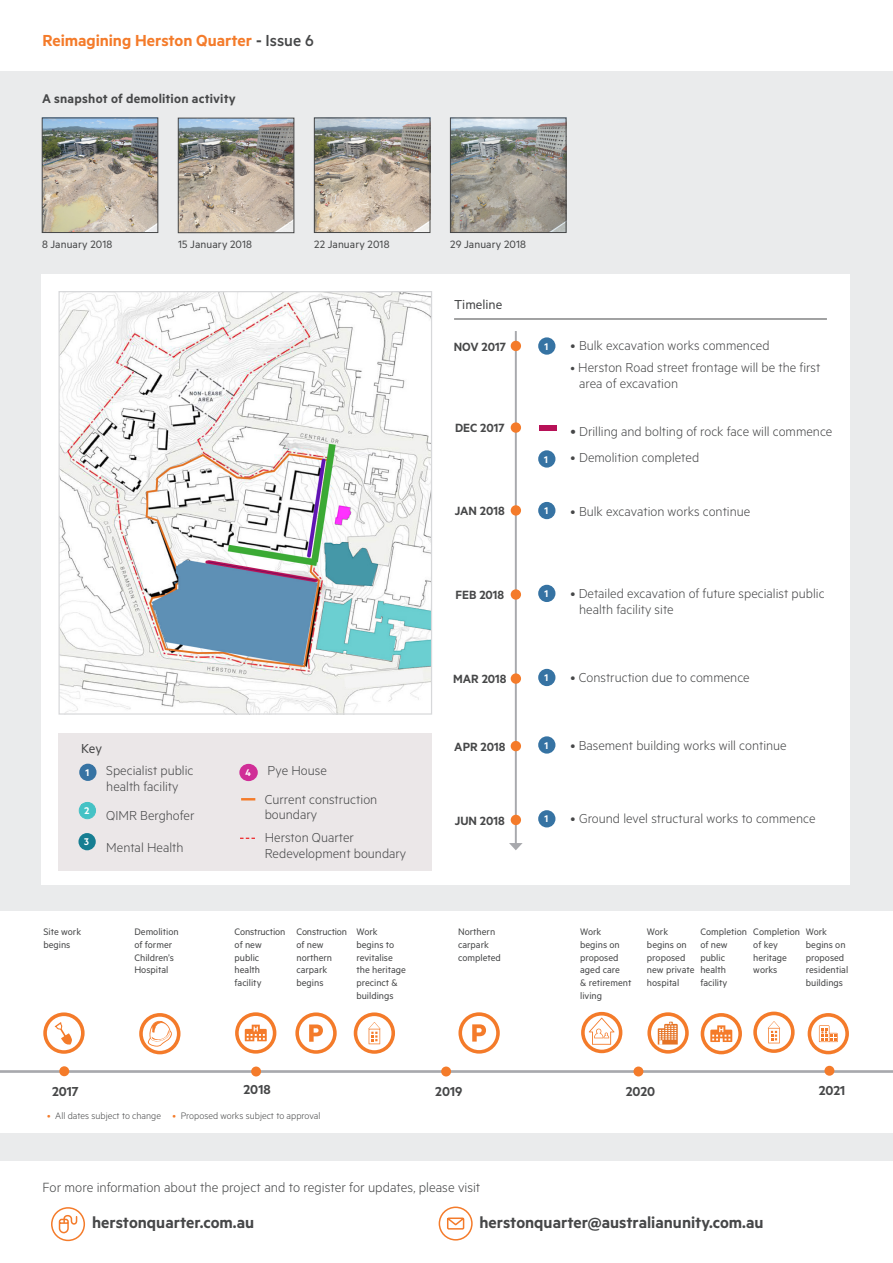
<style>
.page{position:relative;width:893px;height:1263px;background:#fff}
.page>*{position:absolute;margin:0;border:0;box-sizing:border-box;transform-origin:0 0}
.Call_to_action{font:600 18px "Metric";color:#464748}
.Subhead{font:600 18px "Metric";letter-spacing:-.005em;color:#f47b2a}
.Body{font:300 15px "Metric";color:#464748}
.t1{font:600 14.7px "Metric";color:#464748}
.t2{font:300 14.55px/15.9px "Metric";color:#464748}
.t3{font:14.55px "Metric";color:#464748}
.Body-2{font:600 14.25px "Metric";letter-spacing:.015em;color:#464748}
.t4{font:600 13.35px "Metric";color:#464748}
.Subhead-2{font:12px "Metric";letter-spacing:.01em;color:#464748}
.t5{font:600 10.95px "Metric";color:#fff}
.t6{font:10.65px/12.8px "Metric";color:#464748}
.t7{font:300 10.5px "Metric";color:#464748}
.t8{font:900 4.95px "Metric";color:#fff}
.s1{color:#464748}
.s2{font-weight:500;color:#464748}
.s3{font-size:13.35px}
.s4{font-size:16.2px}
.s5{color:#f47b2a}
</style>
<div class="page">
<div style="left:0;top:71px;width:893px;height:1090px;background:#eaebec"></div>
<div style="left:0;top:911px;width:893px;height:222px;background:#fff"></div>
<hr style="left:0;top:1070px;width:893px;height:3px;background:#a8a9ad">
<svg style="left:43px;top:1012px;width:42px;height:42px"></svg>
<svg style="left:295px;top:1012px;width:42px;height:42px"></svg>
<svg style="left:354px;top:1012px;width:41px;height:42px"></svg>
<svg style="left:753px;top:1011px;width:42px;height:42px"></svg>
<div style="left:251px;top:1066px;width:10px;height:10px;background:#f47b2a;border-radius:50%"></div>
<div style="left:441px;top:1066px;width:10px;height:10px;background:#f47b2a;border-radius:50%"></div>
<div style="left:633px;top:1066px;width:10px;height:10px;background:#f47b2a;border-radius:50%"></div>
<div style="left:824px;top:1066px;width:10px;height:10px;background:#f47b2a;border-radius:50%"></div>
<svg style="left:235px;top:1012px;width:41px;height:42px"></svg>
<svg style="left:701px;top:1013px;width:41px;height:41px"></svg>
<svg style="left:808px;top:1013px;width:41px;height:41px"></svg>
<svg style="left:458px;top:1012px;width:42px;height:42px"></svg>
<svg style="left:647px;top:1012px;width:42px;height:42px"></svg>
<div style="left:59px;top:1066px;width:10px;height:10px;background:#f47b2a;border-radius:50%"></div>
<svg style="left:581px;top:1012px;width:41px;height:41px"></svg>
<svg style="left:139px;top:1013px;width:41px;height:41px"></svg>
<div style="left:41px;top:274px;width:809px;height:610px;background:#fff"></div>
<hr style="left:454px;top:319px;width:373px;height:1px;background:#464748">
<div style="left:58px;top:733px;width:374px;height:138px;background:#ebe7e8"></div>
<img style="left:60px;top:293px;width:370px;height:420px">
<div style="left:58px;top:291px;width:374px;height:424px;border:1px solid #d7d8da"></div>
<div style="left:79px;top:764px;width:18px;height:17px;background:#3673a3;border-radius:50%"></div>
<div style="left:79px;top:802px;width:17px;height:17px;background:#45c2c5;border-radius:50%"></div>
<div style="left:79px;top:802px;width:17px;height:17px;border:1px solid #45c2c5;border-radius:50%"></div>
<div style="left:81px;top:804px;width:12px;height:12px;background:#45c2c5"></div>
<div style="left:78px;top:833px;width:18px;height:17px;background:#167e92;border-radius:50%"></div>
<svg style="left:239px;top:764px;width:19px;height:17px"></svg>
<svg style="left:241px;top:798px;width:14px;height:2px"></svg>
<svg style="left:240px;top:838px;width:15px;height:1px"></svg>
<hr style="left:515px;top:331px;width:2px;height:513px;background:#a8a9ad">
<svg style="left:509px;top:843px;width:14px;height:7px"></svg>
<div style="left:511px;top:422px;width:10px;height:11px;background:#f47b2a;border-radius:50%"></div>
<div style="left:511px;top:505px;width:10px;height:11px;background:#f47b2a;border-radius:50%"></div>
<div style="left:511px;top:589px;width:10px;height:11px;background:#f47b2a;border-radius:50%"></div>
<div style="left:538px;top:502px;width:17px;height:17px;background:#3673a3;border-radius:50%"></div>
<div style="left:538px;top:585px;width:17px;height:17px;background:#3673a3;border-radius:50%"></div>
<div style="left:538px;top:450px;width:17px;height:18px;background:#3673a3;border-radius:50%"></div>
<div style="left:539px;top:426px;width:17px;height:5px;background:#b71157"></div>
<div style="left:511px;top:673px;width:10px;height:11px;background:#f47b2a;border-radius:50%"></div>
<div style="left:538px;top:669px;width:17px;height:17px;background:#3673a3;border-radius:50%"></div>
<div style="left:511px;top:815px;width:10px;height:10px;background:#f47b2a;border-radius:50%"></div>
<div style="left:538px;top:810px;width:17px;height:17px;background:#3673a3;border-radius:50%"></div>
<div style="left:511px;top:341px;width:10px;height:10px;background:#f47b2a;border-radius:50%"></div>
<div style="left:538px;top:337px;width:17px;height:18px;background:#3673a3;border-radius:50%"></div>
<div style="left:511px;top:741px;width:10px;height:10px;background:#f47b2a;border-radius:50%"></div>
<div style="left:538px;top:736px;width:17px;height:18px;background:#3673a3;border-radius:50%"></div>
<svg style="left:438px;top:1206px;width:35px;height:35px"></svg>
<div style="left:51px;top:1207px;width:34px;height:34px;border:2px solid #f47b2a;border-radius:50%"></div>
<svg style="left:58px;top:1215px;width:20px;height:19px"></svg>
<img style="left:44px;top:120px;width:112px;height:111px">
<div style="left:42px;top:118px;width:116px;height:115px;border:1px solid #464748"></div>
<img style="left:180px;top:120px;width:112px;height:111px">
<div style="left:178px;top:118px;width:116px;height:115px;border:1px solid #464748"></div>
<img style="left:316px;top:120px;width:112px;height:111px">
<div style="left:314px;top:118px;width:116px;height:115px;border:1px solid #464748"></div>
<img style="left:452px;top:120px;width:112px;height:111px">
<div style="left:450px;top:118px;width:116px;height:115px;border:1px solid #464748"></div>
<p class="Subhead" style="left:43px;top:29px;width:273px">Reimagining Herston Quarter <span class="s1">-</span> <span class="s2">Issue 6</span></p>
<p class="Body-2" style="left:42px;top:90px;width:195px">A snapshot of demolition activity</p>
<p class="Subhead-2" style="left:42px;top:237px;width:72px">8 January 2018</p>
<p class="Subhead-2" style="left:178px;top:237px;width:75px">15 January 2018</p>
<p class="Subhead-2" style="left:314px;top:237px;width:77px">22 January 2018</p>
<p class="Subhead-2" style="left:450px;top:237px;width:77px">29 January 2018</p>
<p class="t3" style="left:454px;top:296px;width:50px">Timeline</p>
<p class="t4" style="left:454px;top:339px;width:54px">NOV 2017</p>
<p class="t5" style="left:544px;top:340px;width:5px">1</p>
<p class="t2" style="left:571px;top:337px;width:200px">• Bulk excavation works commenced</p>
<p class="t2" style="left:579px;top:359px;width:243px;text-indent:-9px"><span class="s3">•</span> Herston Road street frontage will be the first area of excavation</p>
<p class="t4" style="left:455px;top:420px;width:51px">DEC 2017</p>
<p class="t2" style="left:571px;top:423px;width:263px"><span class="s4">•</span> Drilling and bolting of rock face will commence</p>
<p class="t2" style="left:571px;top:448px;width:130px">• Demolition completed</p>
<p class="t5" style="left:544px;top:453px;width:5px">1</p>
<p class="t4" style="left:455px;top:503px;width:51px">JAN 2018</p>
<p class="t4" style="left:455px;top:587px;width:50px">FEB 2018</p>
<p class="t5" style="left:544px;top:504px;width:5px">1</p>
<p class="t2" style="left:571px;top:503px;width:181px">• Bulk excavation works continue</p>
<p class="t5" style="left:544px;top:587px;width:5px">1</p>
<p class="t2" style="left:579px;top:585px;width:247px;text-indent:-9px">• Detailed excavation of future specialist public health facility site</p>
<p class="t3" style="left:81px;top:740px;width:22px">Key</p>
<p class="t5" style="left:86px;top:766px;width:5px">1</p>
<p class="t2" style="left:106px;top:762px;width:89px">Specialist public health facility</p>
<p class="t2" style="left:106px;top:807px;width:90px">QIMR Berghofer</p>
<p class="t2" style="left:106px;top:839px;width:79px">Mental Health</p>
<p class="t5" style="left:84px;top:835px;width:6px">3</p>
<p class="t5" style="left:245px;top:766px;width:7px">4</p>
<p class="t2" style="left:268px;top:762px;width:61px">Pye House</p>
<p class="t2" style="left:265px;top:790px;width:114px">Current construction boundary</p>
<p class="t2" style="left:265px;top:829px;width:143px">Herston Quarter<br>Redevelopment boundary</p>
<p class="t4" style="left:453px;top:671px;width:55px">MAR 2018</p>
<p class="t5" style="left:544px;top:671px;width:5px">1</p>
<p class="t2" style="left:571px;top:669px;width:181px">• Construction due to commence</p>
<p class="t4" style="left:454px;top:739px;width:53px">APR 2018</p>
<p class="t5" style="left:544px;top:739px;width:5px">1</p>
<p class="t2" style="left:571px;top:736px;width:218px">• Basement building works will continue</p>
<p class="t4" style="left:455px;top:813px;width:51px">JUN 2018</p>
<p class="t5" style="left:544px;top:812px;width:5px">1</p>
<p class="t2" style="left:571px;top:810px;width:246px">• Ground level structural works to commence</p>
<p class="t6" style="left:43px;top:925px;width:39px">Site work begins</p>
<p class="t6" style="left:134px;top:925px;width:46px">Demolition of former<br>Children’s<br>Hospital</p>
<p class="t6" style="left:296px;top:925px;width:52px">Construction of new northern carpark begins</p>
<p class="t6" style="left:356px;top:925px;width:51px">Work begins to revitalise the heritage precinct &amp; buildings</p>
<p class="t6" style="left:235px;top:925px;width:52px">Construction of new public health facility</p>
<p class="t6" style="left:700px;top:925px;width:48px">Completion of new public health facility</p>
<p class="t6" style="left:753px;top:925px;width:48px">Completion of key heritage works</p>
<p class="t6" style="left:806px;top:925px;width:44px">Work begins on proposed residential buildings</p>
<p class="t6" style="left:458px;top:925px;width:44px">Northern carpark completed</p>
<p class="t6" style="left:647px;top:925px;width:49px">Work begins on proposed new private hospital</p>
<p class="t8" style="left:670px;top:1020px;width:4px">+</p>
<p class="t6" style="left:580px;top:925px;width:53px">Work<br>begins on proposed aged care<br>&amp; retirement living</p>
<p class="t1" style="left:244px;top:1081px;width:29px">2018</p>
<p class="t1" style="left:435px;top:1082px;width:29px">2019</p>
<p class="t1" style="left:626px;top:1082px;width:31px">2020</p>
<p class="t1" style="left:819px;top:1082px;width:28px">2021</p>
<p class="t7" style="left:47px;top:1109px;width:275px"><span class="s5">•</span> All dates subject to change <span class="s5">•</span> Proposed works subject to approval</p>
<p class="t1" style="left:52px;top:1082px;width:28px">2017</p>
<p class="Body" style="left:43px;top:1179px;width:439px">For more information about the project and to register for updates, please visit</p>
<p class="Call_to_action" style="left:92px;top:1212px;width:164px">herstonquarter.com.au</p>
<p class="Call_to_action" style="left:479px;top:1212px;width:286px">herstonquarter@australianunity.com.au</p>
</div>
